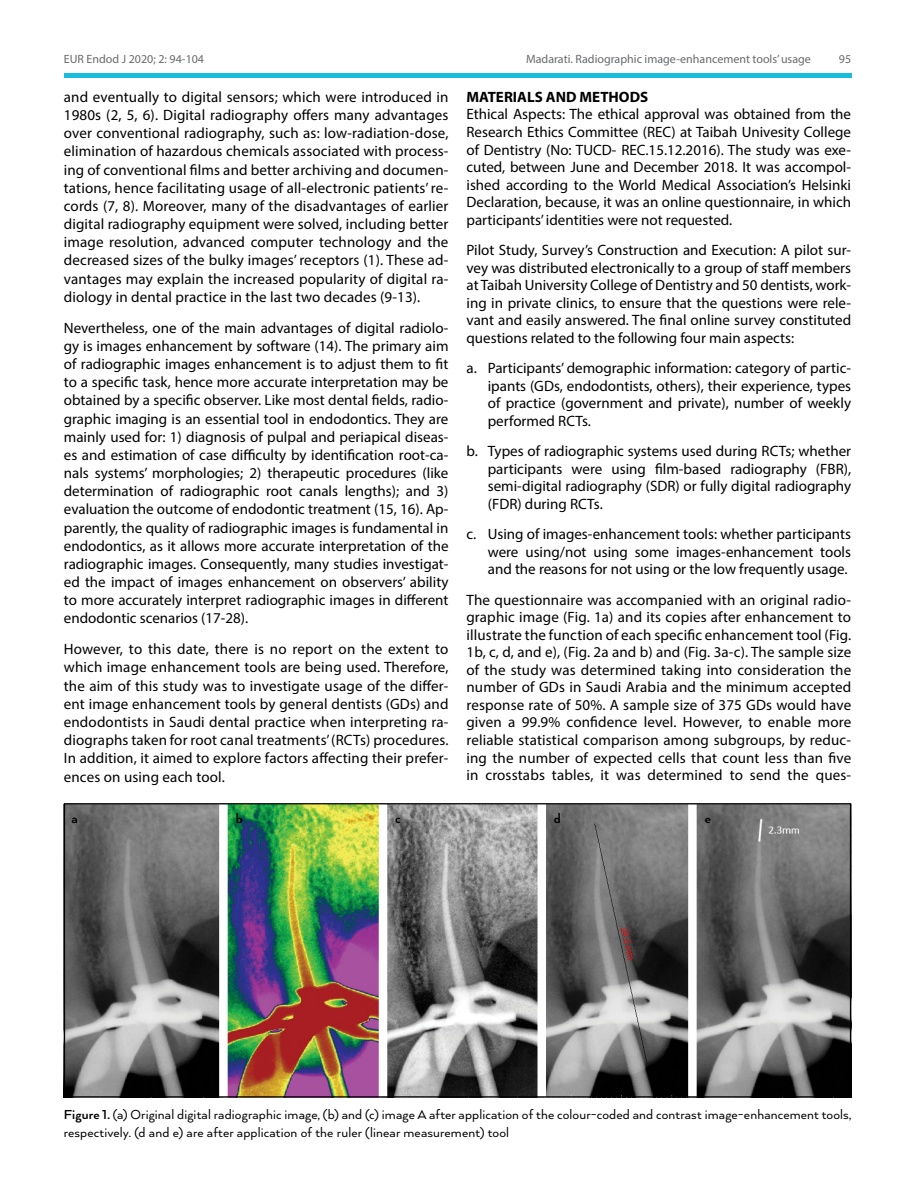
<style>
.page{position:relative;width:915px;height:1191px;background:#fff}
.page>*{position:absolute;margin:0;border:0;box-sizing:border-box;transform-origin:0 0}
.t1{font:15px/18.1px "Myriad Pro";color:#000;text-align:justify}
.t2{font:15px/18px "Arquitecta";letter-spacing:.01em;color:#000}
.t3{font:700 15px "Myriad Pro";color:#000}
.t4{font:700 15px "Arquitecta";color:#000}
.t5{font:12px "Myriad Pro";color:#696a6d}
.s1{font-weight:700}
</style>
<div class="page">
<div style="left:64px;top:73px;width:786px;height:5px;background:#1abcdc"></div>
<img style="left:66px;top:805px;width:782px;height:290px">
<div style="left:219px;top:804px;width:8px;height:293px;background:#fff"></div>
<div style="left:378px;top:804px;width:9px;height:293px;background:#fff"></div>
<div style="left:537px;top:804px;width:9px;height:293px;background:#fff"></div>
<div style="left:688px;top:804px;width:8px;height:293px;background:#fff"></div>
<p class="t5" style="left:64px;top:52px;width:142px">EUR Endod J 2020; 2: 94-104</p>
<p class="t5" style="left:526px;top:52px;width:286px">Madarati. Radiographic image-enhancement tools’ usage</p>
<p class="t5" style="left:838px;top:52px;width:14px">95</p>
<p class="t3" style="left:466px;top:87px;width:183px">MATERIALS AND METHODS</p>
<p class="t1" style="left:466px;top:105px;width:386px;line-height:17.5px">Ethical Aspects: The ethical approval was obtained from the Research Ethics Committee (REC) at Taibah Univesity College of Dentistry (No: TUCD- REC.15.12.2016). The study was exe&shy;cuted, between June and December 2018. It was accompol&shy;ished according to the World Medical Association’s Helsinki Declaration, because, it was an online questionnaire, in which participants’ identities were not requested.</p>
<p class="t1" style="left:466px;top:241px;width:386px;line-height:17.5px">Pilot Study, Survey’s Construction and Execution: A pilot sur&shy;vey was distributed electronically to a group of staff members at Taibah University College of Dentistry and 50 dentists, work&shy;ing in private clinics, to ensure that the questions were rele&shy;vant and easily answered. The final online survey constituted questions related to the following four main aspects:</p>
<p class="t1" style="left:487px;top:359px;width:365px;line-height:17.5px;text-indent:-21px">a. Participants’ demographic information: category of partic&shy;ipants (GDs, endodontists, others), their experience, types of practice (government and private), number of weekly performed RCTs.</p>
<p class="t1" style="left:487px;top:442px;width:365px;line-height:17.5px;text-indent:-21px">b. Types of radiographic systems used during RCTs; whether participants were using film-based radiography (FBR), semi-digital radiography (SDR) or fully digital radiography (FDR) during RCTs.</p>
<p class="t1" style="left:487px;top:525px;width:365px;line-height:17.5px;text-indent:-21px">c. Using of images-enhancement tools: whether participants were using/not using some images-enhancement tools and the reasons for not using or the low frequently usage.</p>
<p class="t1" style="left:466px;top:590px;width:386px;line-height:17.5px">The questionnaire was accompanied with an original radio&shy;graphic image (Fig. 1a) and its copies after enhancement to illustrate the function of each specific enhancement tool (Fig.<br>1b, c, d, and e), (Fig. 2a and b) and (Fig. 3a-c). The sample size of the study was determined taking into consideration the number of GDs in Saudi Arabia and the minimum accepted response rate of 50%. A sample size of 375 GDs would have given a 99.9% confidence level. However, to enable more reliable statistical comparison among subgroups, by reduc&shy;ing the number of expected cells that count less than five in crosstabs tables, it was determined to send the ques-</p>
<p class="t1" style="left:64px;top:87px;width:386px">and eventually to digital sensors; which were introduced in 1980s (2, 5, 6). Digital radiography offers many advantages over conventional radiography, such as: low-radiation-dose, elimination of hazardous chemicals associated with process&shy;ing of conventional films and better archiving and documen&shy;tations, hence facilitating usage of all-electronic patients’ re&shy;cords (7, 8). Moreover, many of the disadvantages of earlier digital radiography equipment were solved, including better image resolution, advanced computer technology and the decreased sizes of the bulky images’ receptors (1). These ad&shy;vantages may explain the increased popularity of digital ra&shy;diology in dental practice in the last two decades (9-13).</p>
<p class="t1" style="left:64px;top:318px;width:386px">Nevertheless, one of the main advantages of digital radiolo&shy;gy is images enhancement by software (14). The primary aim of radiographic images enhancement is to adjust them to fit to a specific task, hence more accurate interpretation may be obtained by a specific observer. Like most dental fields, radio&shy;graphic imaging is an essential tool in endodontics. They are mainly used for: 1) diagnosis of pulpal and periapical diseas&shy;es and estimation of case difficulty by identification root-ca&shy;nals systems’ morphologies; 2) therapeutic procedures (like determination of radiographic root canals lengths); and 3) evaluation the outcome of endodontic treatment (15, 16). Ap&shy;parently, the quality of radiographic images is fundamental in endodontics, as it allows more accurate interpretation of the radiographic images. Consequently, many studies investigat&shy;ed the impact of images enhancement on observers’ ability to more accurately interpret radiographic images in different endodontic scenarios (17-28).</p>
<p class="t1" style="left:64px;top:640px;width:386px">However, to this date, there is no report on the extent to which image enhancement tools are being used. Therefore, the aim of this study was to investigate usage of the differ&shy;ent image enhancement tools by general dentists (GDs) and endodontists in Saudi dental practice when interpreting ra&shy;diographs taken for root canal treatments’ (RCTs) procedures.<br>In addition, it aimed to explore factors affecting their prefer&shy;ences on using each tool.</p>
<p class="t4" style="left:71px;top:809px;width:8px">a</p>
<p class="t4" style="left:236px;top:809px;width:9px">b</p>
<p class="t4" style="left:395px;top:809px;width:7px">c</p>
<p class="t4" style="left:553px;top:809px;width:9px">d</p>
<p class="t4" style="left:704px;top:809px;width:8px">e</p>
<p class="t2" style="left:64px;top:1104px;width:788px"><span class="s1">Figure 1.</span> (a) Original digital radiographic image, (b) and (c) image A after application of the colour-coded and contrast image-enhancement tools, respectively. (d and e) are after application of the ruler (linear measurement) tool</p>
</div>
